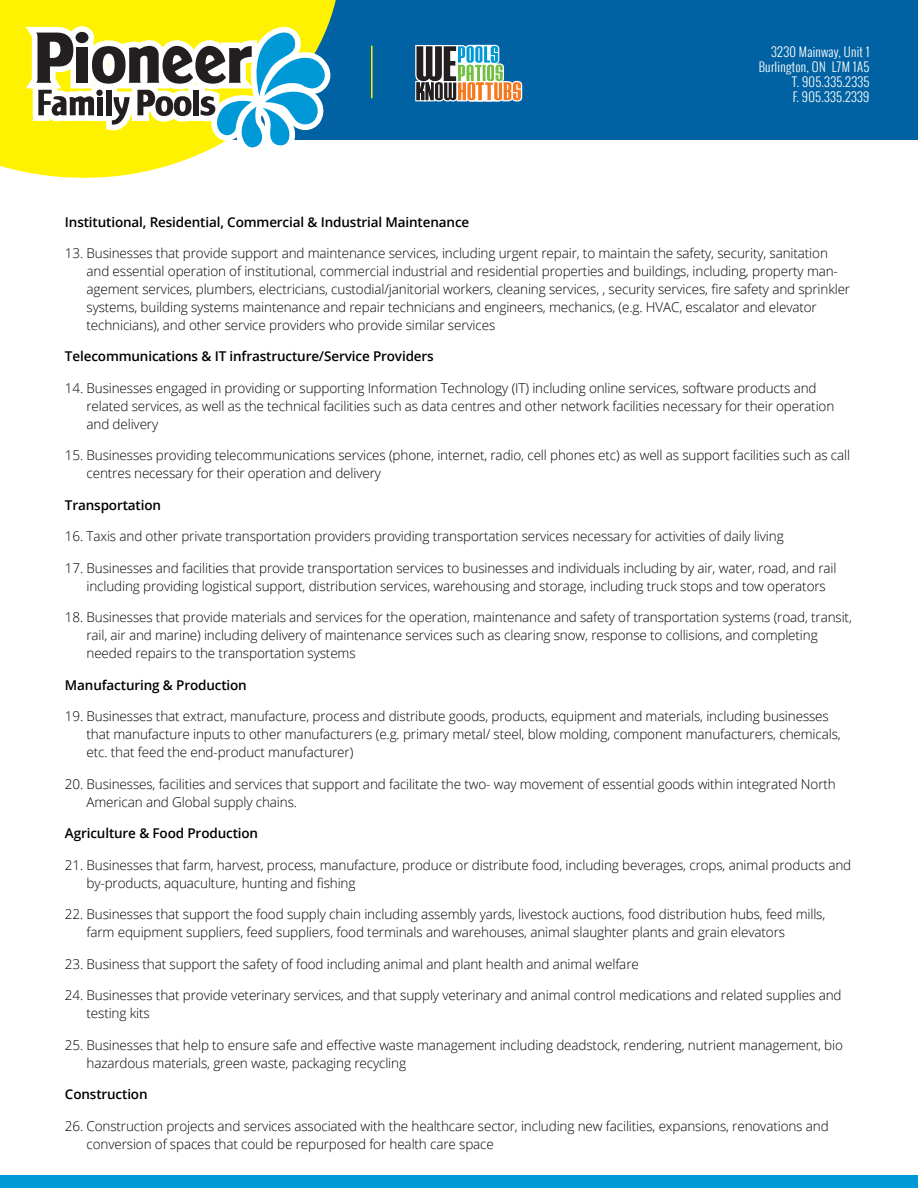
<style>
.page{position:relative;width:918px;height:1188px;background:#fff}
.page>*{position:absolute;margin:0;border:0;box-sizing:border-box;transform-origin:0 0}
.t1{font:300 13.5px/18px "Open Sans";letter-spacing:-.01em;color:#000}
.t2{font:600 13.5px "Open Sans";letter-spacing:-.01em;color:#000}
.t3{font:300 12.75px/15px "Oswald";letter-spacing:.02em;color:#fff;text-align:right}
</style>
<div class="page">
<div style="left:54px;top:0;width:864px;height:140px;background:#0062a2"></div>
<hr style="left:371px;top:46px;width:2px;height:52px;background:#fff200">
<svg style="left:415px;top:45px;width:107px;height:57px;background:#84938c"></svg>
<svg style="left:0;top:0;width:336px;height:178px;fill:#fff200"></svg>
<svg style="left:26px;top:26px;width:307px;height:127px;background:#a9bb82"></svg>
<div style="left:0;top:1175px;width:918px;height:13px;background:#0099d8"></div>
<p class="t3" style="left:759px;top:44px;width:112px">3230 Mainway, Unit 1<br>Burlington, ON L7M 1A5<br>T. 905.335.2335<br>F. 905.335.2339</p>
<p class="t2" style="left:65px;top:212px;width:406px">Institutional, Residential, Commercial &amp; Industrial Maintenance</p>
<p class="t1" style="left:87px;top:244px;width:765px;text-indent:-22px">13. Businesses that provide support and maintenance services, including urgent repair, to maintain the safety, security, sanitation and essential operation of institutional, commercial industrial and residential properties and buildings, including, property man&shy;agement services, plumbers, electricians, custodial/janitorial workers, cleaning services, , security services, fire safety and sprinkler systems, building systems maintenance and repair technicians and engineers, mechanics, (e.g. HVAC, escalator and elevator technicians), and other service providers who provide similar services</p>
<p class="t2" style="left:65px;top:347px;width:370px">Telecommunications &amp; IT infrastructure/Service Providers</p>
<p class="t1" style="left:87px;top:379px;width:749px;text-indent:-22px">14. Businesses engaged in providing or supporting Information Technology (IT) including online services, software products and related services, as well as the technical facilities such as data centres and other network facilities necessary for their operation and delivery</p>
<p class="t1" style="left:87px;top:446px;width:765px;text-indent:-22px">15. Businesses providing telecommunications services (phone, internet, radio, cell phones etc) as well as support facilities such as call centres necessary for their operation and delivery</p>
<p class="t2" style="left:65px;top:496px;width:98px">Transportation</p>
<p class="t1" style="left:65px;top:527px;width:720px">16. Taxis and other private transportation providers providing transportation services necessary for activities of daily living</p>
<p class="t1" style="left:87px;top:559px;width:751px;text-indent:-22px">17. Businesses and facilities that provide transportation services to businesses and individuals including by air, water, road, and rail including providing logistical support, distribution services, warehousing and storage, including truck stops and tow operators</p>
<p class="t1" style="left:87px;top:608px;width:767px;text-indent:-22px">18. Businesses that provide materials and services for the operation, maintenance and safety of transportation systems (road, transit, rail, air and marine) including delivery of maintenance services such as clearing snow, response to collisions, and completing needed repairs to the transportation systems</p>
<p class="t2" style="left:65px;top:676px;width:183px">Manufacturing &amp; Production</p>
<p class="t1" style="left:87px;top:707px;width:756px;text-indent:-22px">19. Businesses that extract, manufacture, process and distribute goods, products, equipment and materials, including businesses that manufacture inputs to other manufacturers (e.g. primary metal/ steel, blow molding, component manufacturers, chemicals, etc. that feed the end-product manufacturer)</p>
<p class="t1" style="left:87px;top:775px;width:751px;text-indent:-22px">20. Businesses, facilities and services that support and facilitate the two- way movement of essential goods within integrated North<br>American and Global supply chains.</p>
<p class="t2" style="left:65px;top:824px;width:195px">Agriculture &amp; Food Production</p>
<p class="t1" style="left:87px;top:856px;width:766px;text-indent:-22px">21. Businesses that farm, harvest, process, manufacture, produce or distribute food, including beverages, crops, animal products and by-products, aquaculture, hunting and fishing</p>
<p class="t1" style="left:87px;top:905px;width:740px;text-indent:-22px">22. Businesses that support the food supply chain including assembly yards, livestock auctions, food distribution hubs, feed mills, farm equipment suppliers, feed suppliers, food terminals and warehouses, animal slaughter plants and grain elevators</p>
<p class="t1" style="left:65px;top:955px;width:575px">23. Business that support the safety of food including animal and plant health and animal welfare</p>
<p class="t1" style="left:87px;top:986px;width:757px;text-indent:-22px">24. Businesses that provide veterinary services, and that supply veterinary and animal control medications and related supplies and testing kits</p>
<p class="t1" style="left:87px;top:1036px;width:758px;text-indent:-22px">25. Businesses that help to ensure safe and effective waste management including deadstock, rendering, nutrient management, bio hazardous materials, green waste, packaging recycling</p>
<p class="t2" style="left:65px;top:1085px;width:84px">Construction</p>
<p class="t1" style="left:87px;top:1117px;width:744px;text-indent:-22px">26. Construction projects and services associated with the healthcare sector, including new facilities, expansions, renovations and conversion of spaces that could be repurposed for health care space</p>
</div>
